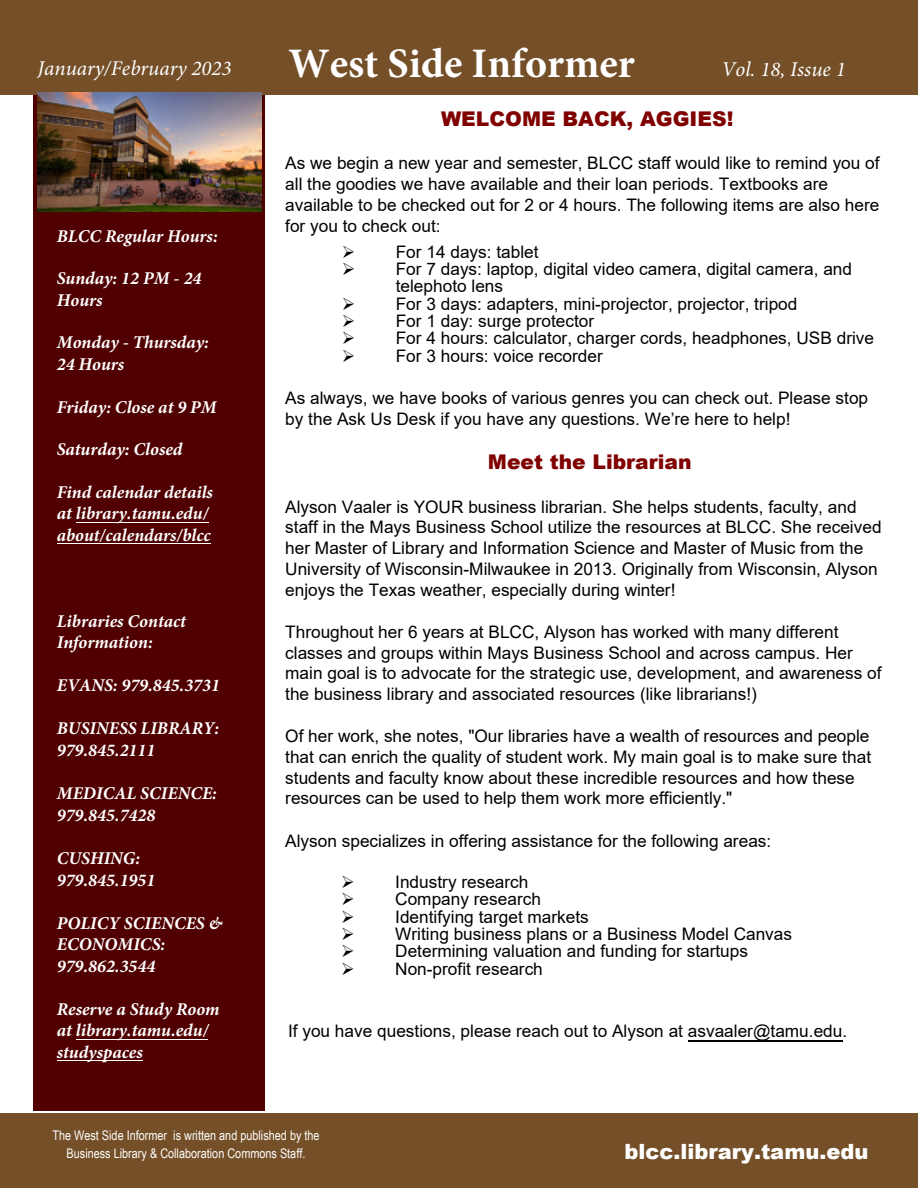
<style>
.page{position:relative;width:918px;height:1188px;background:#fff}
.page>*{position:absolute;margin:0;border:0;box-sizing:border-box;transform-origin:0 0}
.t1{font:700 42px "Minion Pro";color:#fff}
.t2{font:italic 21px "Minion Pro";color:#fff}
.t3{font:900 21px "Arial";color:#fff}
.t4{font:900 20.25px "Arial";color:#800000}
.t5{font:italic 700 18px/21.6px "Minion Pro";color:#fff}
.t6{font:17.25px/20.7px "Arial";color:#000}
.t7{font:13.2px/17.7px "Arial Narrow";color:#fff;text-align:center}
</style>
<div class="page">
<div style="left:33px;top:71px;width:232px;height:1040px;background:#500000"></div>
<div style="left:0;top:1113px;width:918px;height:75px;background:#744f28"></div>
<div style="left:0;top:0;width:918px;height:94px;background:#744f28"></div>
<hr style="left:57px;top:1060px;width:85px;height:1px;background:#fff">
<hr style="left:76px;top:1039px;width:132px;height:1px;background:#fff">
<hr style="left:57px;top:543px;width:154px;height:1px;background:#fff">
<hr style="left:76px;top:522px;width:132px;height:1px;background:#fff">
<img style="left:38px;top:93px;width:224px;height:118px">
<hr style="left:688px;top:1040px;width:155px;height:1px;background:#000">
<p class="t2" style="left:38px;top:54px;width:196px">January/February 2023</p>
<p class="t5" style="left:57px;top:225px;width:162px">BLCC Regular Hours:</p>
<p class="t5" style="left:57px;top:267px;width:146px">Sunday: 12 PM - 24<br>Hours</p>
<p class="t5" style="left:57px;top:332px;width:154px">Monday - Thursday:<br>24 Hours</p>
<p class="t5" style="left:57px;top:396px;width:162px">Friday: Close at 9 PM</p>
<p class="t5" style="left:57px;top:438px;width:127px">Saturday: Closed</p>
<p class="t5" style="left:57px;top:481px;width:158px">Find calendar details at library.tamu.edu/ about/calendars/blcc</p>
<p class="t5" style="left:57px;top:610px;width:131px">Libraries Contact<br>Information:</p>
<p class="t5" style="left:57px;top:674px;width:165px">EVANS: 979.845.3731</p>
<p class="t5" style="left:57px;top:717px;width:164px">BUSINESS LIBRARY:<br>979.845.2111</p>
<p class="t5" style="left:57px;top:782px;width:162px">MEDICAL SCIENCE:<br>979.845.7428</p>
<p class="t5" style="left:57px;top:847px;width:100px">CUSHING:<br>979.845.1951</p>
<p class="t5" style="left:57px;top:912px;width:167px">POLICY SCIENCES &amp;<br>ECONOMICS:<br>979.862.3544</p>
<p class="t5" style="left:57px;top:998px;width:164px">Reserve a Study Room at library.tamu.edu/ studyspaces</p>
<h1 class="t1" style="left:289px;top:34px;width:348px">West Side Informer</h1>
<p class="t2" style="left:721px;top:55px;width:126px">Vol. 18, Issue 1</p>
<p class="t4" style="left:441px;top:104px;width:294px">WELCOME BACK, AGGIES!</p>
<p class="t6" style="left:285px;top:153px;width:596px">As we begin a new year and semester, BLCC staff would like to remind you of all the goodies we have available and their loan periods. Textbooks are available to be checked out for 2 or 4 hours. The following items are also here for you to check out:</p>
<p class="t6" style="left:342px;top:241px;width:198px">➢ For 14 days: tablet</p>
<p class="t6" style="left:396px;top:261px;width:458px;line-height:17.1px;text-indent:-54px">➢ For 7 days: laptop, digital video camera, digital camera, and telephoto lens</p>
<p class="t6" style="left:342px;top:293px;width:457px">➢ For 3 days: adapters, mini-projector, projector, tripod</p>
<p class="t6" style="left:342px;top:311px;width:254px">➢ For 1 day: surge protector</p>
<p class="t6" style="left:342px;top:328px;width:534px">➢ For 4 hours: calculator, charger cords, headphones, USB drive</p>
<p class="t6" style="left:342px;top:345px;width:263px">➢ For 3 hours: voice recorder</p>
<p class="t6" style="left:285px;top:387px;width:584px">As always, we have books of various genres you can check out. Please stop by the Ask Us Desk if you have any questions. We’re here to help!</p>
<p class="t4" style="left:488px;top:447px;width:205px">Meet the Librarian</p>
<p class="t6" style="left:285px;top:496px;width:598px">Alyson Vaaler is YOUR business librarian. She helps students, faculty, and staff in the Mays Business School utilize the resources at BLCC. She received her Master of Library and Information Science and Master of Music from the University of Wisconsin-Milwaukee in 2013. Originally from Wisconsin, Alyson enjoys the Texas weather, especially during winter!</p>
<p class="t6" style="left:285px;top:621px;width:598px">Throughout her 6 years at BLCC, Alyson has worked with many different classes and groups within Mays Business School and across campus. Her main goal is to advocate for the strategic use, development, and awareness of the business library and associated resources (like librarians!)</p>
<p class="t6" style="left:285px;top:726px;width:587px">Of her work, she notes, "Our libraries have a wealth of resources and people that can enrich the quality of student work. My main goal is to make sure that students and faculty know about these incredible resources and how these resources can be used to help them work more efficiently."</p>
<p class="t6" style="left:285px;top:830px;width:488px">Alyson specializes in offering assistance for the following areas:</p>
<p class="t6" style="left:341px;top:872px;width:189px">➢ Industry research</p>
<p class="t6" style="left:341px;top:889px;width:201px">➢ Company research</p>
<p class="t6" style="left:341px;top:906px;width:249px">➢ Identifying target markets</p>
<p class="t6" style="left:341px;top:924px;width:452px">➢ Writing business plans or a Business Model Canvas</p>
<p class="t6" style="left:341px;top:941px;width:408px">➢ Determining valuation and funding for startups</p>
<p class="t6" style="left:341px;top:958px;width:203px">➢ Non-profit research</p>
<p class="t6" style="left:288px;top:1021px;width:561px">If you have questions, please reach out to Alyson at asvaaler@tamu.edu.</p>
<p class="t7" style="left:52px;top:1126px;width:269px">The West Side Informer is written and published by the<br>Business Library &amp; Collaboration Commons Staff.</p>
<p class="t3" style="left:625px;top:1136px;width:245px">blcc.library.tamu.edu</p>
</div>
